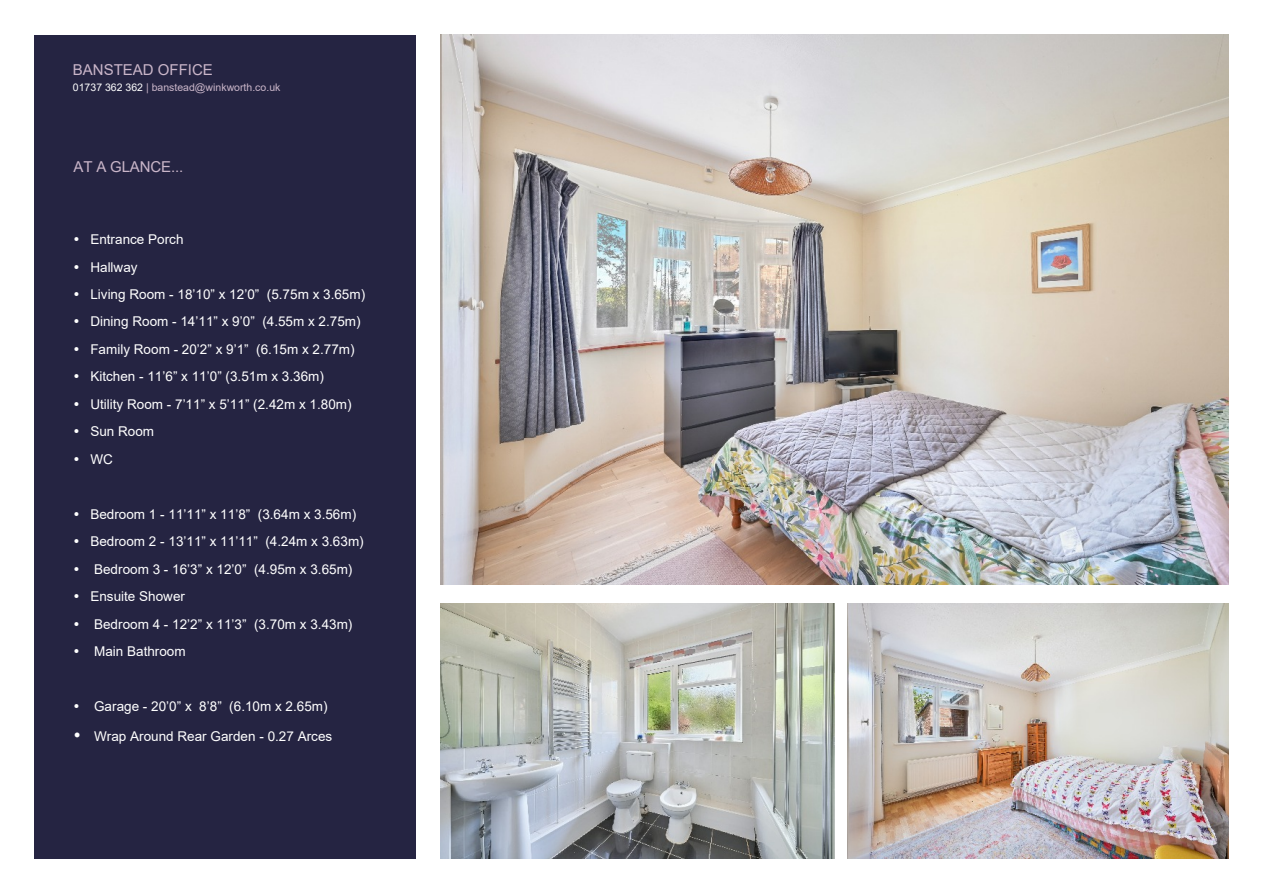
<style>
.page{position:relative;width:1263px;height:893px;background:#fff}
.page>*{position:absolute;margin:0;border:0;box-sizing:border-box;transform-origin:0 0}
.t1{font:15px "Arial";color:#cab6c9}
.t2{font:13.5px/27.5px "Arial";color:#fff}
.t3{font:10.5px "Arial";color:#cab6c9}
.s1{color:#fefefe}
</style>
<div class="page">
<div style="left:34px;top:36px;width:381px;height:823px;background:#252442"></div>
<img style="left:441px;top:34px;width:788px;height:550px">
<img style="left:848px;top:603px;width:381px;height:256px">
<img style="left:441px;top:603px;width:394px;height:256px">
<p class="t1" style="left:73px;top:64px;width:142px">BANSTEAD OFFICE</p>
<p class="t3" style="left:73px;top:83px;width:209px"><span class="s1">01737 362 362</span> | banstead@winkworth.co.uk</p>
<p class="t1" style="left:74px;top:161px;width:111px">AT A GLANCE...</p>
<p class="t2" style="left:90px;top:227px;width:276px">Entrance Porch<br>Hallway<br>Living Room - 18’10” x 12’0” (5.75m x 3.65m)<br>Dining Room - 14’11” x 9’0” (4.55m x 2.75m)<br>Family Room - 20’2” x 9’1” (6.15m x 2.77m)<br>Kitchen - 11’6” x 11’0” (3.51m x 3.36m)<br>Utility Room - 7’11” x 5’11” (2.42m x 1.80m)<br>Sun Room<br>WC</p>
<p class="t2" style="left:90px;top:502px;width:275px">Bedroom 1 - 11’11” x 11’8” (3.64m x 3.56m)<br>Bedroom 2 - 13’11” x 11’11” (4.24m x 3.63m)<br>Bedroom 3 - 16’3” x 12’0” (4.95m x 3.65m)<br>Ensuite Shower<br>Bedroom 4 - 12’2” x 11’3” (3.70m x 3.43m)<br>Main Bathroom</p>
<p class="t2" style="left:94px;top:694px;width:235px">Garage - 20’0” x 8’8” (6.10m x 2.65m)</p>
<p class="t2" style="left:94px;top:724px;width:240px">Wrap Around Rear Garden - 0.27 Arces</p>
</div>
